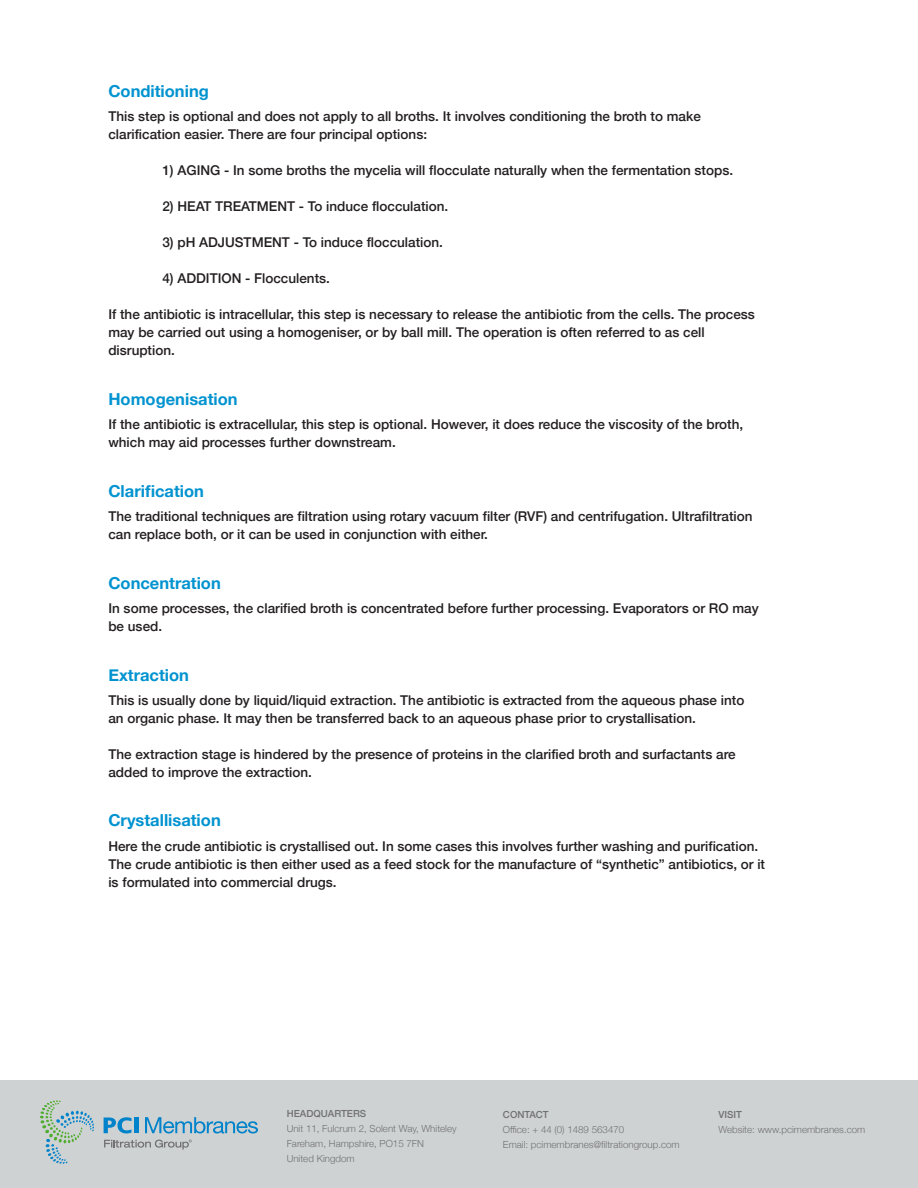
<style>
.page{position:relative;width:918px;height:1188px;background:#fff}
.page>*{position:absolute;margin:0;border:0;box-sizing:border-box;transform-origin:0 0}
.t1{font:700 16.5px "Helvetica Neue";color:#0093d0}
.txt1{font:500 13.5px "Helvetica Neue";color:#231f20}
.t2{font:300 9.75px/15px "Helvetica Neue";color:#717271}
.t3{font:500 9.75px "Helvetica Neue";color:#717271}
</style>
<div class="page">
<div style="left:0;top:1080px;width:918px;height:108px;background:#cfd2d3"></div>
<svg style="left:40px;top:1100px;width:54px;height:64px"></svg>
<svg style="left:104px;top:1140px;width:88px;height:10px"></svg>
<svg style="left:145px;top:1117px;width:113px;height:16px"></svg>
<svg style="left:104px;top:1117px;width:27px;height:16px"></svg>
<hr style="left:134px;top:1118px;width:4px;height:15px;background:#0083ca">
<p class="t1" style="left:108px;top:78px;width:102px">Conditioning</p>
<p class="txt1" style="left:108px;top:106px;width:594px">This step is optional and does not apply to all broths. It involves conditioning the broth to make</p>
<p class="txt1" style="left:108px;top:124px;width:320px">clarification easier. There are four principal options:</p>
<p class="txt1" style="left:162px;top:160px;width:572px">1) AGING - In some broths the mycelia will flocculate naturally when the fermentation stops.</p>
<p class="txt1" style="left:162px;top:196px;width:287px">2) HEAT TREATMENT - To induce flocculation.</p>
<p class="txt1" style="left:162px;top:232px;width:282px">3) pH ADJUSTMENT - To induce flocculation.</p>
<p class="txt1" style="left:162px;top:268px;width:169px">4) ADDITION - Flocculents.</p>
<p class="txt1" style="left:108px;top:304px;width:648px">If the antibiotic is intracellular, this step is necessary to release the antibiotic from the cells. The process</p>
<p class="txt1" style="left:108px;top:322px;width:598px">may be carried out using a homogeniser, or by ball mill. The operation is often referred to as cell</p>
<p class="txt1" style="left:108px;top:340px;width:68px">disruption.</p>
<p class="t1" style="left:108px;top:386px;width:131px">Homogenisation</p>
<p class="txt1" style="left:108px;top:414px;width:636px">If the antibiotic is extracellular, this step is optional. However, it does reduce the viscosity of the broth,</p>
<p class="txt1" style="left:108px;top:432px;width:289px">which may aid processes further downstream.</p>
<p class="t1" style="left:108px;top:478px;width:97px">Clarification</p>
<p class="txt1" style="left:108px;top:506px;width:646px">The traditional techniques are filtration using rotary vacuum filter (RVF) and centrifugation. Ultrafiltration</p>
<p class="txt1" style="left:108px;top:524px;width:381px">can replace both, or it can be used in conjunction with either.</p>
<p class="t1" style="left:108px;top:570px;width:114px">Concentration</p>
<p class="txt1" style="left:108px;top:597px;width:652px">In some processes, the clarified broth is concentrated before further processing. Evaporators or RO may</p>
<p class="txt1" style="left:108px;top:615px;width:55px">be used.</p>
<p class="t1" style="left:108px;top:662px;width:82px">Extraction</p>
<p class="txt1" style="left:108px;top:689px;width:637px">This is usually done by liquid/liquid extraction. The antibiotic is extracted from the aqueous phase into</p>
<p class="txt1" style="left:108px;top:707px;width:589px">an organic phase. It may then be transferred back to an aqueous phase prior to crystallisation.</p>
<p class="txt1" style="left:108px;top:743px;width:629px">The extraction stage is hindered by the presence of proteins in the clarified broth and surfactants are</p>
<p class="txt1" style="left:108px;top:761px;width:205px">added to improve the extraction.</p>
<p class="t1" style="left:108px;top:808px;width:114px">Crystallisation</p>
<p class="txt1" style="left:108px;top:835px;width:651px">Here the crude antibiotic is crystallised out. In some cases this involves further washing and purification.</p>
<p class="txt1" style="left:108px;top:853px;width:658px">The crude antibiotic is then either used as a feed stock for the manufacture of “synthetic” antibiotics, or it</p>
<p class="txt1" style="left:108px;top:871px;width:230px">is formulated into commercial drugs.</p>
<p class="t3" style="left:287px;top:1105px;width:81px">HEADQUARTERS</p>
<p class="t2" style="left:287px;top:1120px;width:171px">Unit 11, Fulcrum 2, Solent Way, Whiteley<br>Fareham, Hampshire, PO15 7FN<br>United Kingdom</p>
<p class="t3" style="left:503px;top:1107px;width:47px">CONTACT</p>
<p class="t2" style="left:503px;top:1121px;width:178px">Office: + 44 (0) 1489 563470<br>Email: pcimembranes@filtrationgroup.com</p>
<p class="t3" style="left:718px;top:1107px;width:25px">VISIT</p>
<p class="t2" style="left:718px;top:1122px;width:148px">Website: www.pcimembranes.com</p>
</div>
